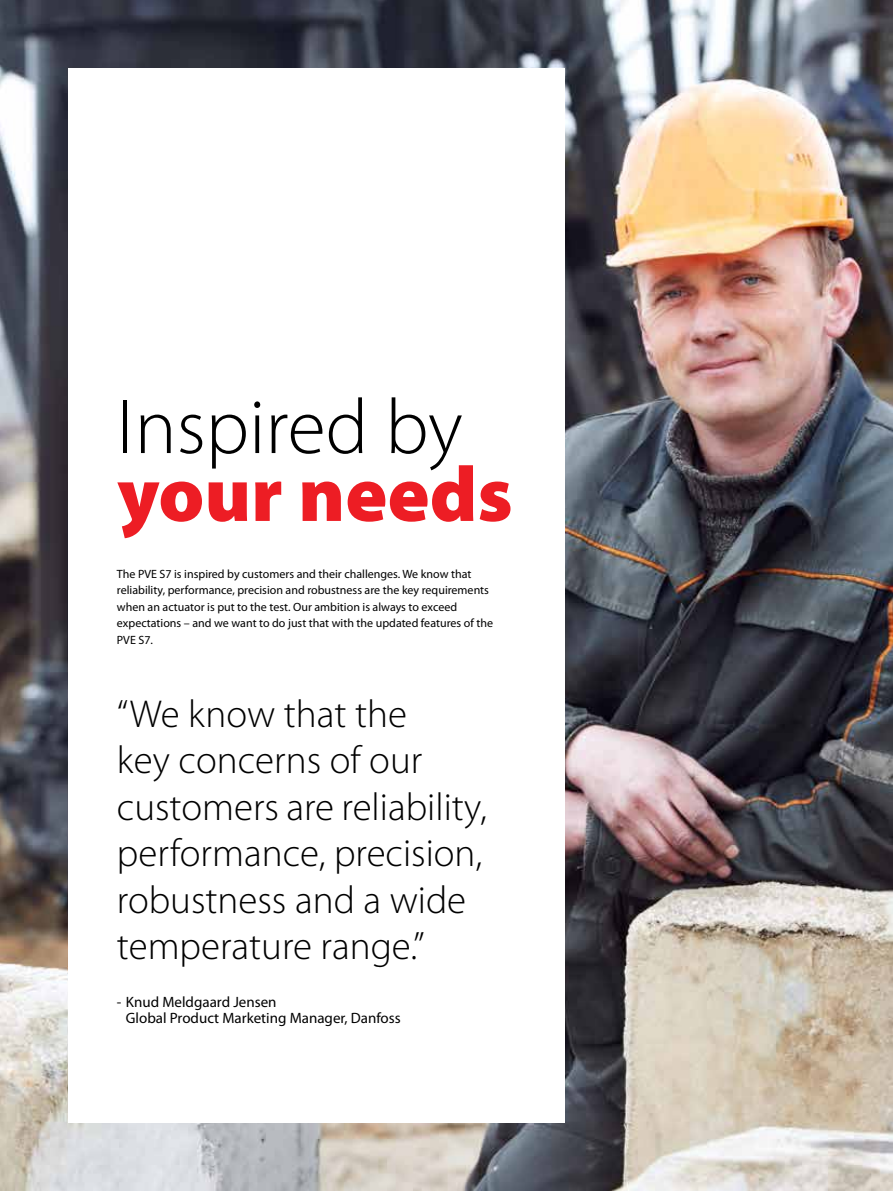
<style>
.page{position:relative;width:893px;height:1191px;background:#fff}
.page>*{position:absolute;margin:0;border:0;box-sizing:border-box;transform-origin:0 0}
.t1{font:300 78.3px "Myriad Pro";color:#000}
.t2{font:900 78.3px "Myriad Pro";color:#ed1d24}
.t3{font:300 39px/46.5px "Myriad Pro";color:#000}
.t4{font:15px/16.5px "Myriad Pro";color:#000}
.t5{font:12px/16.5px "Myriad Pro";color:#000}
</style>
<div class="page">
<img style="left:0;top:0;width:893px;height:1191px">
<div style="left:68px;top:68px;width:496px;height:1055px;background:#fff"></div>
<h1 class="t1" style="left:117px;top:384px;width:347px">Inspired by</h1>
<h1 class="t2" style="left:117px;top:450px;width:397px">your needs</h1>
<p class="t5" style="left:117px;top:565px;width:378px">The PVE S7 is inspired by customers and their challenges. We know that reliability, performance, precision and robustness are the key requirements when an actuator is put to the test. Our ambition is always to exceed expectations – and we want to do just that with the updated features of the PVE S7.</p>
<h2 class="t3" style="left:117px;top:691px;width:371px">“We know that the<br>key concerns of our customers are reliability, performance, precision, robustness and a wide temperature range.”</h2>
<p class="t4" style="left:126px;top:993px;width:276px;text-indent:-9px">- Knud Meldgaard Jensen<br>Global Product Marketing Manager, Danfoss</p>
</div>
